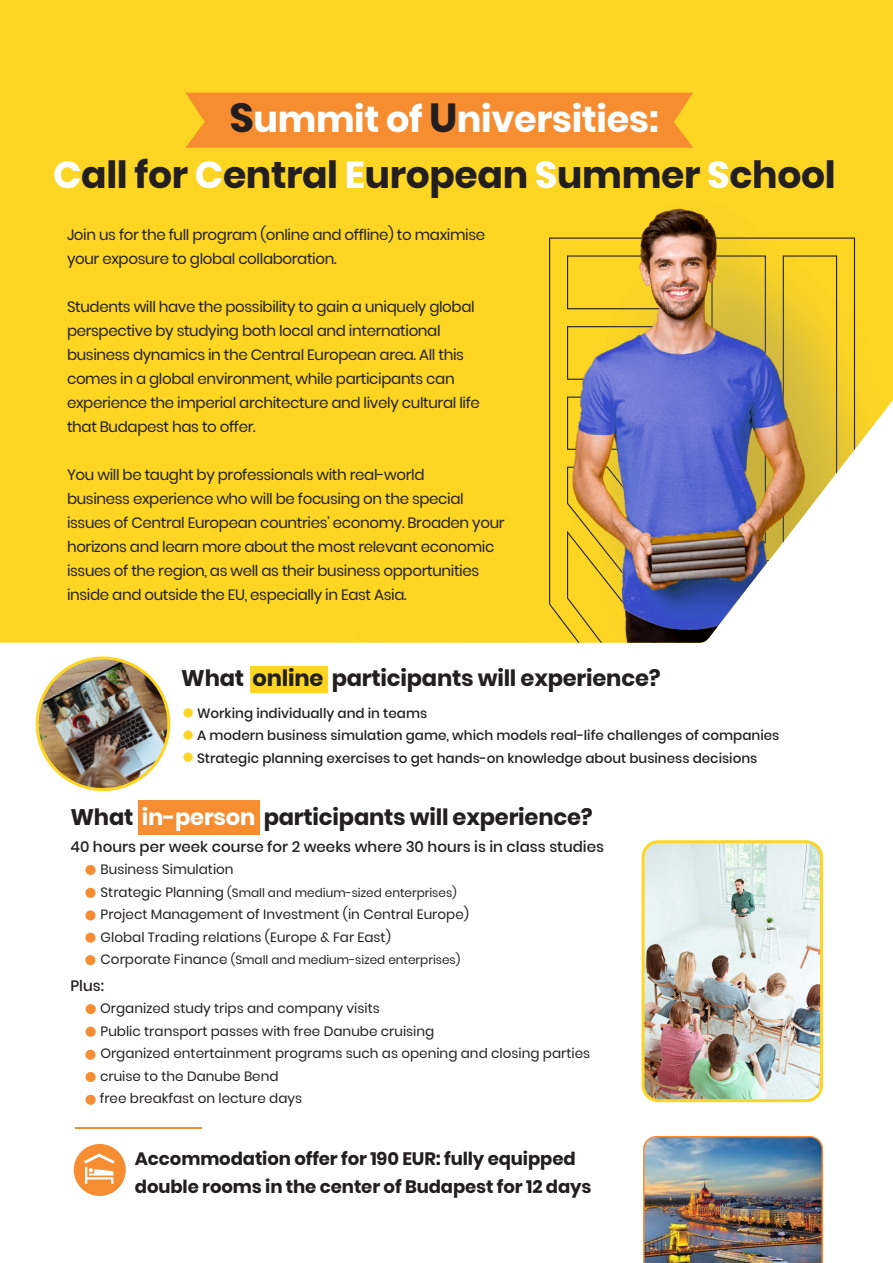
<style>
.page{position:relative;width:893px;height:1263px;background:#fff}
.page>*{position:absolute;margin:0;border:0;box-sizing:border-box;transform-origin:0 0}
.t1{font:700 37.5px "Poppins";letter-spacing:-.01em;color:#231f20}
.t2{font:700 36.3px "Poppins";letter-spacing:-.01em;color:#fff}
.t3{font:700 22.5px "Poppins";letter-spacing:-.01em;color:#231f20}
.t4{font:700 18px/28.5px "Poppins";letter-spacing:-.005em;color:#231f20}
.t5{font:15px/24px "Poppins";letter-spacing:-.025em;color:#231f20}
.t6{font:500 15px "Poppins";color:#231f20}
.t7{font:13.5px/22.5px "Poppins";color:#231f20}
.t8{font:500 13.5px/22.5px "Poppins";color:#231f20}
.t9{font:12px "Poppins";color:#231f20}
.s1{font-size:40.5px;color:#231f20}
.s2{color:#fff}
.s3{font-size:13.5px}
</style>
<div class="page">
<img style="left:35px;top:656px;width:146px;height:145px">
<div style="left:0;top:0;width:893px;height:643px;background:#fcd623"></div>
<img style="left:104px;top:159px;width:789px;height:484px">
<div style="left:185px;top:93px;width:508px;height:55px;background:#f68d31"></div>
<div style="left:74px;top:1144px;width:52px;height:52px;background:#f68d31;border-radius:50%"></div>
<svg style="left:84px;top:1153px;width:30px;height:31px"></svg>
<hr style="left:75px;top:1127px;width:126px;height:2px;background:#f68d31">
<img style="left:643px;top:844px;width:176px;height:257px">
<div style="left:642px;top:840px;width:181px;height:262px;border:3px solid #fcd623;border-radius:15px"></div>
<img style="left:643px;top:1136px;width:180px;height:127px">
<div style="left:85px;top:865px;width:11px;height:10px;background:#f68d31;border-radius:50%"></div>
<div style="left:85px;top:888px;width:11px;height:10px;background:#f68d31;border-radius:50%"></div>
<div style="left:85px;top:910px;width:11px;height:10px;background:#f68d31;border-radius:50%"></div>
<div style="left:85px;top:933px;width:11px;height:10px;background:#f68d31;border-radius:50%"></div>
<div style="left:85px;top:955px;width:10px;height:10px;background:#f68d31;border-radius:50%"></div>
<div style="left:86px;top:1004px;width:10px;height:10px;background:#f68d31;border-radius:50%"></div>
<div style="left:86px;top:1027px;width:10px;height:10px;background:#f68d31;border-radius:50%"></div>
<div style="left:85px;top:1050px;width:10px;height:10px;background:#f68d31;border-radius:50%"></div>
<div style="left:86px;top:1072px;width:10px;height:10px;background:#f68d31;border-radius:50%"></div>
<div style="left:86px;top:1095px;width:10px;height:10px;background:#f68d31;border-radius:50%"></div>
<div style="left:250px;top:666px;width:78px;height:26px;background:#fcd623"></div>
<div style="left:138px;top:801px;width:121px;height:34px;background:#f68d31"></div>
<div style="left:183px;top:708px;width:10px;height:9px;background:#fcd623;border-radius:50%"></div>
<svg style="left:183px;top:730px;width:10px;height:10px"></svg>
<svg style="left:183px;top:752px;width:10px;height:10px"></svg>
<h2 class="t2" style="left:229px;top:99px;width:431px"><span class="s1">S</span>ummit of <span class="s1">U</span>niversities:</h2>
<h1 class="t1" style="left:53px;top:153px;width:784px"><span class="s2">C</span>all for <span class="s2">C</span>entral <span class="s2">E</span>uropean <span class="s2">S</span>ummer <span class="s2">S</span>chool</h1>
<p class="t5" style="left:67px;top:223px;width:420px">Join us for the full program (online and offline) to maximise your exposure to global collaboration.</p>
<p class="t5" style="left:67px;top:295px;width:414px">Students will have the possibility to gain a uniquely global perspective by studying both local and international business dynamics in the Central European area. All this comes in a global environment, while participants can experience the imperial architecture and lively cultural life that Budapest has to offer.</p>
<p class="t5" style="left:67px;top:463px;width:439px">You will be taught by professionals with real-world<br>business experience who will be focusing on the special issues of Central European countries’ economy. Broaden your horizons and learn more about the most relevant economic issues of the region, as well as their business opportunities inside and outside the EU, especially in East Asia.</p>
<h3 class="t3" style="left:181px;top:665px;width:481px">What online participants will experience?</h3>
<p class="t8" style="left:197px;top:702px;width:584px">Working individually and in teams<br>A modern business simulation game, which models real-life challenges of companies<br>Strategic planning exercises to get hands-on knowledge about business decisions</p>
<h3 class="t3" style="left:70px;top:804px;width:524px">What <span class="s2">in-person</span> participants will experience?</h3>
<p class="t6" style="left:70px;top:838px;width:535px">40 hours per week course for 2 weeks where 30 hours is in class studies</p>
<p class="t7" style="left:101px;top:858px;width:135px">Business Simulation</p>
<p class="t9" style="left:101px;top:885px;width:358px"><span class="s3">Strategic Planning</span> (Small and medium-sized enterprises)</p>
<p class="t7" style="left:101px;top:903px;width:370px">Project Management of Investment (in Central Europe)<br>Global Trading relations (Europe &amp; Far East)</p>
<p class="t9" style="left:101px;top:953px;width:361px"><span class="s3">Corporate Finance</span> (Small and medium-sized enterprises)</p>
<p class="t6" style="left:70px;top:977px;width:35px">Plus:</p>
<p class="t7" style="left:100px;top:997px;width:492px">Organized study trips and company visits<br>Public transport passes with free Danube cruising<br>Organized entertainment programs such as opening and closing parties cruise to the Danube Bend<br>free breakfast on lecture days</p>
<p class="t4" style="left:135px;top:1144px;width:458px">Accommodation offer for 190 EUR: fully equipped double rooms in the center of Budapest for 12 days</p>
</div>
